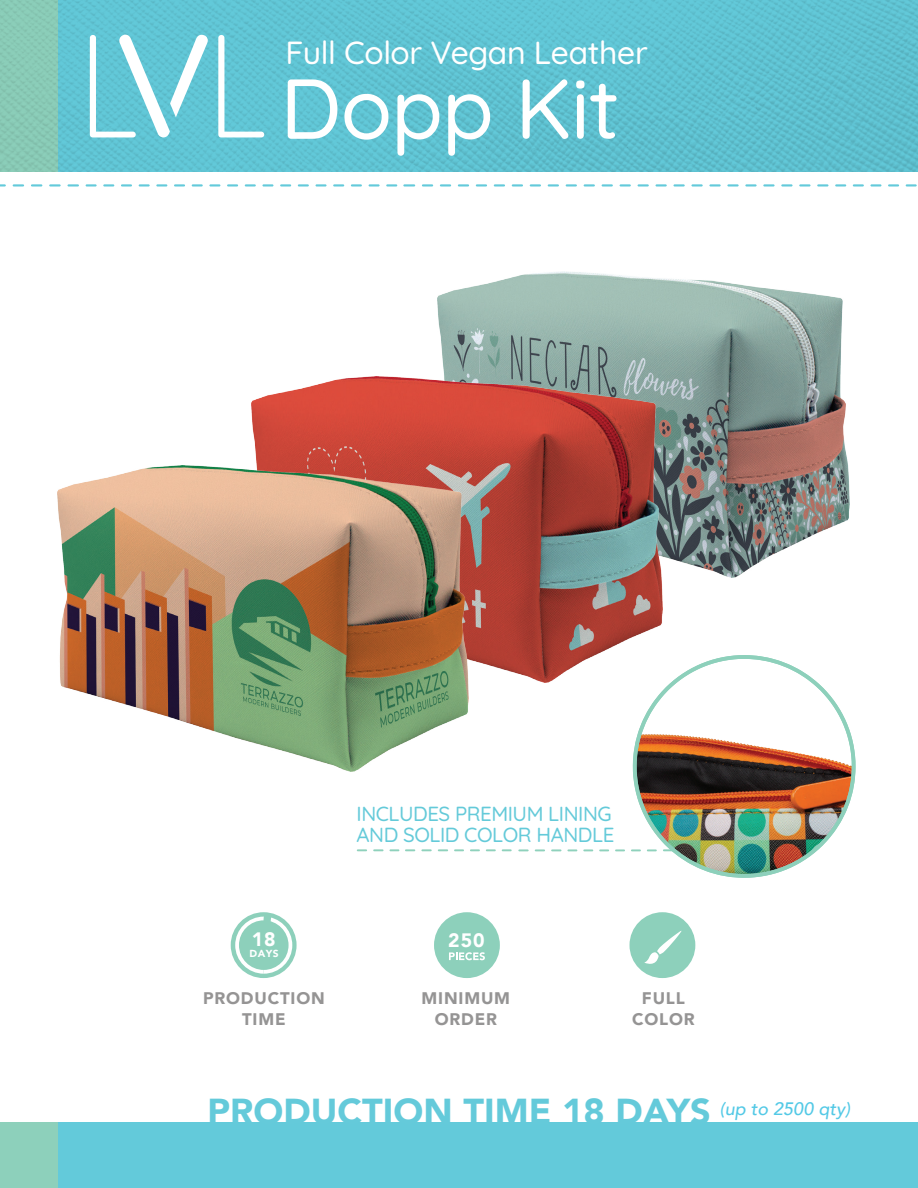
<style>
.page{position:relative;width:918px;height:1188px;background:#fff}
.page>*{position:absolute;margin:0;border:0;box-sizing:border-box;transform-origin:0 0}
.t1{font:300 84.75px "Quicksand";letter-spacing:-.01em;color:#fff}
.t2{font:900 36px "Avenir";color:#64cada}
.t3{font:300 31.95px "Quicksand";letter-spacing:-.01em;color:#fff}
.t4{font:300 20.4px/21px "Quicksand";letter-spacing:-.02em;color:#64cad9}
.t5{font:900 19.35px "Avenir";color:#fff}
.t6{font:900 16.8px/20.1px "Avenir";letter-spacing:.05em;color:#959494;text-align:center}
.t7{font:900 10.2px "Avenir";color:#fff}
</style>
<div class="page">
<svg style="left:454px;top:849px;width:10px;height:2px"></svg>
<svg style="left:470px;top:849px;width:10px;height:2px"></svg>
<svg style="left:486px;top:849px;width:10px;height:2px"></svg>
<svg style="left:502px;top:849px;width:10px;height:2px"></svg>
<svg style="left:438px;top:849px;width:10px;height:2px"></svg>
<svg style="left:405px;top:849px;width:10px;height:2px"></svg>
<svg style="left:421px;top:849px;width:11px;height:2px"></svg>
<svg style="left:567px;top:849px;width:10px;height:2px"></svg>
<svg style="left:583px;top:849px;width:10px;height:2px"></svg>
<svg style="left:599px;top:849px;width:10px;height:2px"></svg>
<svg style="left:551px;top:849px;width:10px;height:2px"></svg>
<svg style="left:518px;top:849px;width:11px;height:2px"></svg>
<svg style="left:535px;top:849px;width:10px;height:2px"></svg>
<svg style="left:390px;top:849px;width:9px;height:2px"></svg>
<svg style="left:373px;top:849px;width:11px;height:2px"></svg>
<svg style="left:357px;top:849px;width:10px;height:2px"></svg>
<img style="left:438px;top:272px;width:411px;height:306px">
<img style="left:0;top:0;width:918px;height:172px">
<svg style="left:156px;top:184px;width:11px;height:3px"></svg>
<svg style="left:227px;top:184px;width:11px;height:3px"></svg>
<svg style="left:209px;top:184px;width:11px;height:3px"></svg>
<svg style="left:192px;top:184px;width:11px;height:3px"></svg>
<svg style="left:174px;top:184px;width:11px;height:3px"></svg>
<svg style="left:86px;top:184px;width:11px;height:3px"></svg>
<svg style="left:103px;top:184px;width:11px;height:3px"></svg>
<svg style="left:121px;top:184px;width:11px;height:3px"></svg>
<svg style="left:139px;top:184px;width:11px;height:3px"></svg>
<svg style="left:351px;top:184px;width:11px;height:3px"></svg>
<svg style="left:333px;top:184px;width:11px;height:3px"></svg>
<svg style="left:369px;top:184px;width:11px;height:3px"></svg>
<svg style="left:386px;top:184px;width:11px;height:3px"></svg>
<svg style="left:316px;top:184px;width:11px;height:3px"></svg>
<svg style="left:262px;top:184px;width:11px;height:3px"></svg>
<svg style="left:298px;top:184px;width:11px;height:3px"></svg>
<svg style="left:245px;top:184px;width:11px;height:3px"></svg>
<svg style="left:280px;top:184px;width:11px;height:3px"></svg>
<svg style="left:67px;top:184px;width:12px;height:3px"></svg>
<svg style="left:13px;top:184px;width:11px;height:3px"></svg>
<svg style="left:31px;top:184px;width:11px;height:3px"></svg>
<svg style="left:49px;top:184px;width:12px;height:3px"></svg>
<svg style="left:0;top:184px;width:6px;height:3px"></svg>
<svg style="left:512px;top:184px;width:11px;height:3px"></svg>
<svg style="left:530px;top:184px;width:11px;height:3px"></svg>
<svg style="left:494px;top:184px;width:11px;height:3px"></svg>
<svg style="left:548px;top:184px;width:11px;height:3px"></svg>
<svg style="left:584px;top:184px;width:11px;height:3px"></svg>
<svg style="left:566px;top:184px;width:11px;height:3px"></svg>
<svg style="left:602px;top:184px;width:11px;height:3px"></svg>
<svg style="left:422px;top:184px;width:11px;height:3px"></svg>
<svg style="left:403px;top:184px;width:12px;height:3px"></svg>
<svg style="left:476px;top:184px;width:11px;height:3px"></svg>
<svg style="left:440px;top:184px;width:11px;height:3px"></svg>
<svg style="left:458px;top:184px;width:11px;height:3px"></svg>
<svg style="left:781px;top:184px;width:12px;height:3px"></svg>
<svg style="left:763px;top:184px;width:12px;height:3px"></svg>
<svg style="left:727px;top:184px;width:12px;height:3px"></svg>
<svg style="left:799px;top:184px;width:12px;height:3px"></svg>
<svg style="left:745px;top:184px;width:12px;height:3px"></svg>
<svg style="left:620px;top:184px;width:11px;height:3px"></svg>
<svg style="left:817px;top:184px;width:11px;height:3px"></svg>
<svg style="left:709px;top:184px;width:12px;height:3px"></svg>
<svg style="left:656px;top:184px;width:11px;height:3px"></svg>
<svg style="left:638px;top:184px;width:11px;height:3px"></svg>
<svg style="left:691px;top:184px;width:12px;height:3px"></svg>
<svg style="left:673px;top:184px;width:12px;height:3px"></svg>
<svg style="left:870px;top:184px;width:11px;height:3px"></svg>
<svg style="left:888px;top:184px;width:11px;height:3px"></svg>
<svg style="left:853px;top:184px;width:11px;height:3px"></svg>
<svg style="left:906px;top:184px;width:11px;height:3px"></svg>
<svg style="left:835px;top:184px;width:11px;height:3px"></svg>
<svg style="left:218px;top:35px;width:46px;height:102px"></svg>
<svg style="left:90px;top:35px;width:118px;height:102px"></svg>
<div style="left:50px;top:1123px;width:868px;height:65px;background:#63cada"></div>
<div style="left:0;top:1123px;width:58px;height:65px;background:#8dd0bb"></div>
<img style="left:252px;top:377px;width:411px;height:306px">
<img style="left:58px;top:466px;width:411px;height:306px">
<svg style="left:231px;top:912px;width:66px;height:66px"></svg>
<svg style="left:235px;top:915px;width:57px;height:59px"></svg>
<div style="left:434px;top:912px;width:66px;height:66px;background:#8dd0bb;border-radius:50%"></div>
<div style="left:630px;top:912px;width:65px;height:66px;background:#8dd0bb;border-radius:50%"></div>
<svg style="left:449px;top:952px;width:36px;height:8px"></svg>
<svg style="left:644px;top:931px;width:38px;height:33px"></svg>
<img style="left:619px;top:641px;width:237px;height:237px">
<h3 class="t3" style="left:285px;top:40px;width:364px">Full Color Vegan Leather</h3>
<h1 class="t1" style="left:280px;top:76px;width:341px">Dopp Kit</h1>
<p class="t4" style="left:357px;top:805px;width:259px">INCLUDES PREMIUM LINING<br>AND SOLID COLOR HANDLE</p>
<p class="t5" style="left:252px;top:928px;width:25px">18</p>
<p class="t5" style="left:448px;top:929px;width:38px">250</p>
<p class="t7" style="left:249px;top:947px;width:31px">DAYS</p>
<p class="t6" style="left:203px;top:989px;width:123px">PRODUCTION<br>TIME</p>
<p class="t6" style="left:422px;top:989px;width:90px">MINIMUM<br>ORDER</p>
<p class="t6" style="left:632px;top:989px;width:64px">FULL<br>COLOR</p>
<h2 class="t2" style="left:208px;top:1097px;width:644px">PRODUCTION TIME 18 DAYS <sup>(up</sup> <sup>to</sup> <sup>2500</sup> <sup>qty)</sup></h2>
</div>
